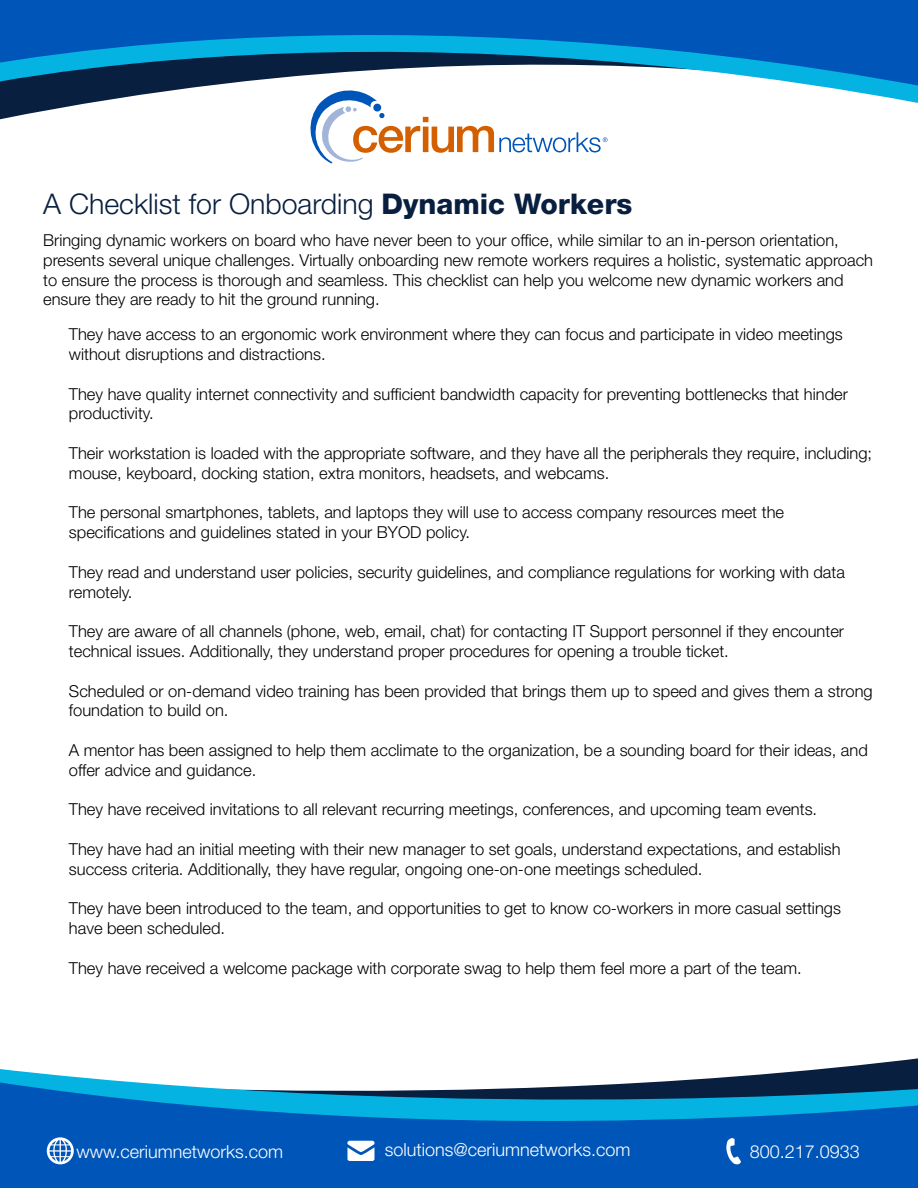
<style>
.page{position:relative;width:918px;height:1188px;background:#fff}
.page>*{position:absolute;margin:0;border:0;box-sizing:border-box;transform-origin:0 0}
.t1{font:300 28.5px "Helvetica Neue LT Std";color:#081f3f}
.t2{font:300 18px "Helvetica Neue LT Std";color:#fff}
.t3{font:300 16.5px/19.8px "Helvetica Neue LT Std";color:#000}
.s1{font-weight:800}
</style>
<div class="page">
<svg style="left:0;top:101px;width:918px;height:14px"></svg>
<svg style="left:0;top:0;width:918px;height:101px;fill:#0155b8"></svg>
<svg style="left:310px;top:90px;width:298px;height:73px"></svg>
<svg style="left:0;top:1062px;width:918px;height:11px"></svg>
<svg style="left:0;top:1073px;width:918px;height:115px;fill:#0055b8"></svg>
<svg style="left:347px;top:1141px;width:27px;height:20px"></svg>
<svg style="left:47px;top:1137px;width:27px;height:27px"></svg>
<svg style="left:726px;top:1138px;width:15px;height:26px"></svg>
<h1 class="t1" style="left:43px;top:187px;width:591px">A Checklist for Onboarding <span class="s1">Dynamic Workers</span></h1>
<p class="t3" style="left:43px;top:230px;width:831px">Bringing dynamic workers on board who have never been to your office, while similar to an in-person orientation, presents several unique challenges. Virtually onboarding new remote workers requires a holistic, systematic approach to ensure the process is thorough and seamless. This checklist can help you welcome new dynamic workers and ensure they are ready to hit the ground running.</p>
<p class="t3" style="left:69px;top:324px;width:775px">They have access to an ergonomic work environment where they can focus and participate in video meetings without disruptions and distractions.</p>
<p class="t3" style="left:69px;top:383px;width:781px">They have quality internet connectivity and sufficient bandwidth capacity for preventing bottlenecks that hinder productivity.</p>
<p class="t3" style="left:69px;top:443px;width:805px">Their workstation is loaded with the appropriate software, and they have all the peripherals they require, including; mouse, keyboard, docking station, extra monitors, headsets, and webcams.</p>
<p class="t3" style="left:69px;top:502px;width:717px">The personal smartphones, tablets, and laptops they will use to access company resources meet the specifications and guidelines stated in your BYOD policy.</p>
<p class="t3" style="left:69px;top:562px;width:778px">They read and understand user policies, security guidelines, and compliance regulations for working with data remotely.</p>
<p class="t3" style="left:69px;top:621px;width:777px">They are aware of all channels (phone, web, email, chat) for contacting IT Support personnel if they encounter technical issues. Additionally, they understand proper procedures for opening a trouble ticket.</p>
<p class="t3" style="left:69px;top:680px;width:805px">Scheduled or on-demand video training has been provided that brings them up to speed and gives them a strong foundation to build on.</p>
<p class="t3" style="left:69px;top:740px;width:800px">A mentor has been assigned to help them acclimate to the organization, be a sounding board for their ideas, and offer advice and guidance.</p>
<p class="t3" style="left:69px;top:799px;width:750px">They have received invitations to all relevant recurring meetings, conferences, and upcoming team events.</p>
<p class="t3" style="left:69px;top:839px;width:773px">They have had an initial meeting with their new manager to set goals, understand expectations, and establish success criteria. Additionally, they have regular, ongoing one-on-one meetings scheduled.</p>
<p class="t3" style="left:69px;top:898px;width:774px">They have been introduced to the team, and opportunities to get to know co-workers in more casual settings have been scheduled.</p>
<p class="t3" style="left:69px;top:958px;width:734px">They have received a welcome package with corporate swag to help them feel more a part of the team.</p>
<p class="t2" style="left:76px;top:1140px;width:208px">www.ceriumnetworks.com</p>
<p class="t2" style="left:385px;top:1139px;width:247px">solutions@ceriumnetworks.com</p>
<p class="t2" style="left:750px;top:1140px;width:112px">800.217.0933</p>
</div>
